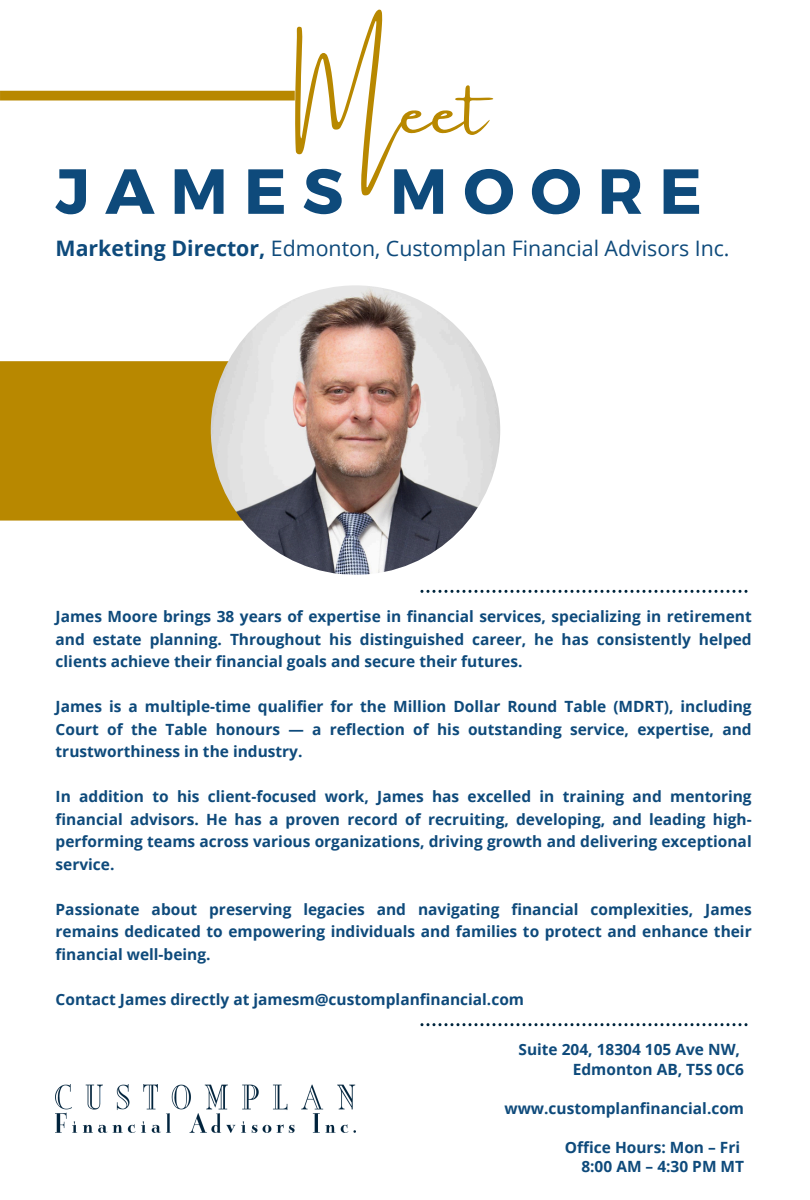
<style>
.page{position:relative;width:810px;height:1200px;background:#fff}
.page>*{position:absolute;margin:0;border:0;box-sizing:border-box;transform-origin:0 0}
.t1{font:67.2px "Amsterdam One";color:#b88800}
.t2{font:700 63.5px "Montserrat";letter-spacing:.25em;color:#0e4a7b}
.t3{font:21.3px "Open Sans";color:#0e4a7b}
.t4{font:700 15.5px/22.5px "Open Sans";color:#0e4a7b;text-align:justify}
.s1{font-weight:700}
</style>
<div class="page">
<div style="left:0;top:91px;width:295px;height:9px;background:#b88800"></div>
<div style="left:0;top:361px;width:325px;height:84px;background:#b88800"></div>
<div style="left:0;top:436px;width:336px;height:85px;background:#b88800"></div>
<svg style="left:420px;top:590px;width:328px;height:3px"></svg>
<svg style="left:420px;top:1023px;width:328px;height:3px"></svg>
<img style="left:56px;top:1084px;width:300px;height:48px">
<img style="left:211px;top:285px;width:289px;height:290px;border-radius:50%">
<p class="t1" style="left:295px;top:74px;width:194px">Meet</p>
<p class="t2" style="left:56px;top:150px;width:648px">JAMES MOORE</p>
<p class="t3" style="left:56px;top:233px;width:676px"><span class="s1">Marketing Director,</span> Edmonton, Customplan Financial Advisors Inc.</p>
<h2 class="t4" style="left:56px;top:605px;width:698px">James Moore brings 38 years of expertise in financial services, specializing in retirement and estate planning. Throughout his distinguished career, he has consistently helped clients achieve their financial goals and secure their futures.</h2>
<p class="t4" style="left:56px;top:695px;width:698px">James is a multiple-time qualifier for the Million Dollar Round Table (MDRT), including Court of the Table honours — a reflection of his outstanding service, expertise, and trustworthiness in the industry.</p>
<h3 class="t4" style="left:56px;top:785px;width:698px">In addition to his client-focused work, James has excelled in training and mentoring financial advisors. He has a proven record of recruiting, developing, and leading high&shy;performing teams across various organizations, driving growth and delivering exceptional service.</h3>
<p class="t4" style="left:56px;top:897px;width:698px">Passionate about preserving legacies and navigating financial complexities, James remains dedicated to empowering individuals and families to protect and enhance their financial well-being.</p>
<p class="t4" style="left:56px;top:987px;width:470px">Contact James directly at jamesm@customplanfinancial.com</p>
<p class="t4" style="left:519px;top:1038px;width:223px">Suite 204, 18304 105 Ave NW,</p>
<p class="t4" style="left:573px;top:1057px;width:173px">Edmonton AB, T5S 0C6</p>
<p class="t4" style="left:504px;top:1096px;width:241px">www.customplanfinancial.com</p>
<p class="t4" style="left:565px;top:1135px;width:177px">Office Hours: Mon – Fri</p>
<p class="t4" style="left:581px;top:1155px;width:164px">8:00 AM – 4:30 PM MT</p>
</div>
